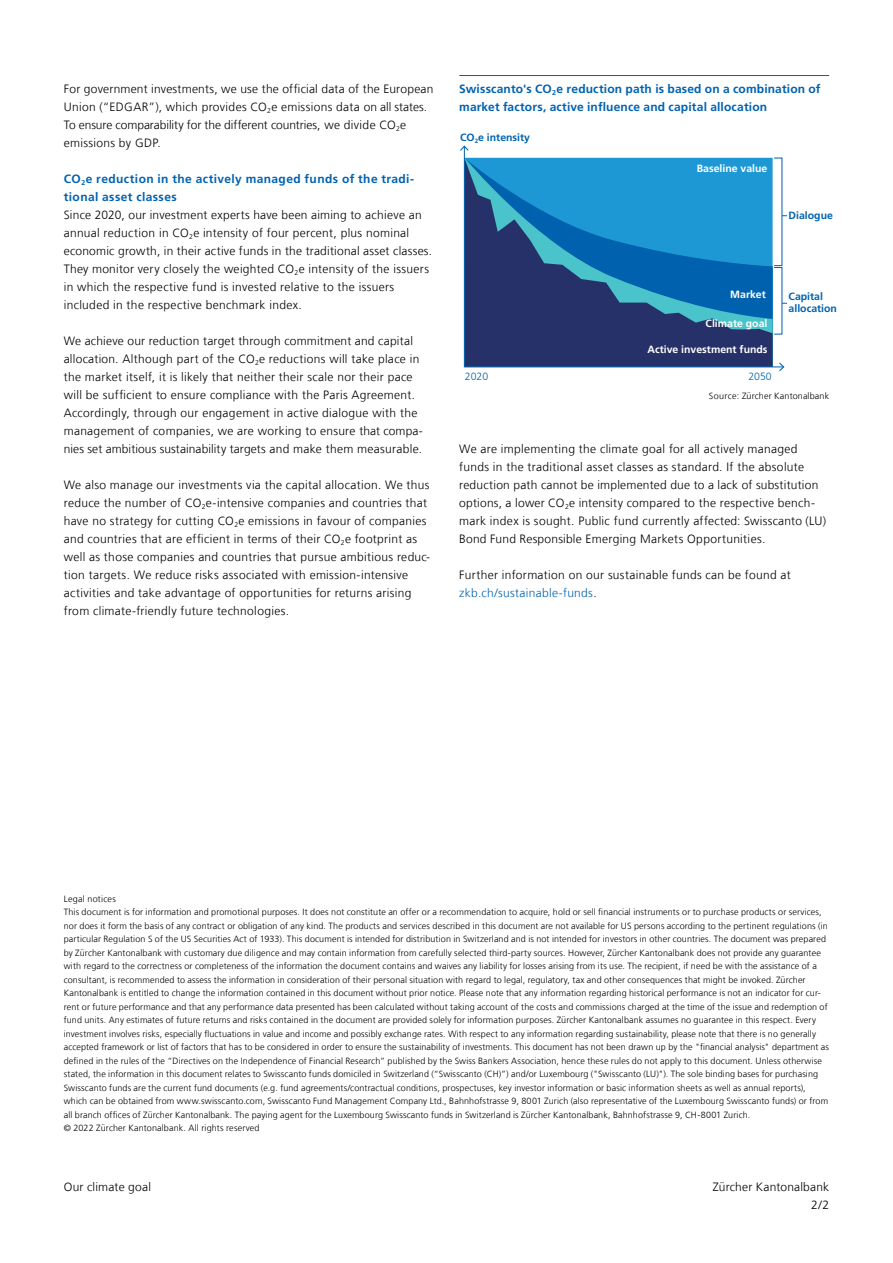
<style>
.page{position:relative;width:893px;height:1263px;background:#fff}
.page>*{position:absolute;margin:0;border:0;box-sizing:border-box;transform-origin:0 0}
.t1{font:300 12px/18px "Frutiger For ZKB";letter-spacing:.025em;color:#000}
.t2{font:700 12px/18px "Frutiger For ZKB";letter-spacing:.015em;color:#0062af}
.t3{font:700 12px/18px "Frutiger For ZKB";letter-spacing:.035em;color:#0062af}
.t4{font:700 10.5px "Frutiger For ZKB";color:#fff}
.t5{font:700 10.5px/12px "Frutiger For ZKB";color:#0062af}
.t6{font:300 10.5px "Frutiger For ZKB";color:#0062af}
.t7{font:300 9px/13.5px "Frutiger For ZKB";letter-spacing:.015em;color:#000}
.s1{color:#0062af}
</style>
<div class="page">
<hr style="left:459px;top:75px;width:370px;height:1px;background:#0062af">
<svg style="left:465px;top:158px;width:308px;height:209px;background:#2068a1"></svg>
<hr style="left:464px;top:367px;width:319px;height:1px;background:#0062af">
<svg style="left:779px;top:363px;width:5px;height:8px"></svg>
<hr style="left:464px;top:147px;width:1px;height:220px;background:#0062af">
<svg style="left:460px;top:145px;width:9px;height:6px"></svg>
<h1 class="t1" style="left:64px;top:80px;width:371px">For government investments, we use the official data of the European Union (“EDGAR”), which provides CO<sub>2</sub>e emissions data on all states.<br>To ensure comparability for the different countries, we divide CO<sub>2</sub>e emissions by GDP.</h1>
<h1 class="t3" style="left:64px;top:170px;width:352px">CO<sub>2</sub>e reduction in the actively managed funds of the tradi&shy;tional asset classes</h1>
<p class="t1" style="left:64px;top:206px;width:370px">Since 2020, our investment experts have been aiming to achieve an annual reduction in CO<sub>2</sub>e intensity of four percent, plus nominal economic growth, in their active funds in the traditional asset classes.<br>They monitor very closely the weighted CO<sub>2</sub>e intensity of the issuers in which the respective fund is invested relative to the issuers included in the respective benchmark index.</p>
<p class="t1" style="left:64px;top:332px;width:360px">We achieve our reduction target through commitment and capital allocation. Although part of the CO<sub>2</sub>e reductions will take place in the market itself, it is likely that neither their scale nor their pace will be sufficient to ensure compliance with the Paris Agreement.<br>Accordingly, through our engagement in active dialogue with the management of companies, we are working to ensure that compa&shy;nies set ambitious sustainability targets and make them measurable.</p>
<p class="t1" style="left:64px;top:476px;width:368px">We also manage our investments via the capital allocation. We thus reduce the number of CO<sub>2</sub>e-intensive companies and countries that have no strategy for cutting CO<sub>2</sub>e emissions in favour of companies and countries that are efficient in terms of their CO<sub>2</sub>e footprint as well as those companies and countries that pursue ambitious reduc&shy;tion targets. We reduce risks associated with emission-intensive activities and take advantage of opportunities for returns arising from climate-friendly future technologies.</p>
<h1 class="t2" style="left:459px;top:80px;width:363px">Swisscanto's CO<sub>2</sub>e reduction path is based on a combination of market factors, active influence and capital allocation</h1>
<p class="t5" style="left:460px;top:131px;width:71px">CO<sub>2</sub>e intensity</p>
<p class="t4" style="left:697px;top:162px;width:72px">Baseline value</p>
<p class="t5" style="left:789px;top:210px;width:46px">Dialogue</p>
<p class="t4" style="left:730px;top:289px;width:37px">Market</p>
<p class="t4" style="left:706px;top:317px;width:63px">Climate goal</p>
<p class="t4" style="left:647px;top:343px;width:122px">Active investment funds</p>
<p class="t6" style="left:465px;top:371px;width:25px">2020</p>
<p class="t6" style="left:748px;top:371px;width:25px">2050</p>
<p class="t5" style="left:789px;top:290px;width:50px">Capital allocation</p>
<p class="t7" style="left:709px;top:389px;width:122px">Source: Zürcher Kantonalbank</p>
<p class="t1" style="left:459px;top:440px;width:368px">We are implementing the climate goal for all actively managed funds in the traditional asset classes as standard. If the absolute reduction path cannot be implemented due to a lack of substitution options, a lower CO<sub>2</sub>e intensity compared to the respective bench&shy;mark index is sought. Public fund currently affected: Swisscanto (LU)<br>Bond Fund Responsible Emerging Markets Opportunities.</p>
<h1 class="t1" style="left:459px;top:566px;width:333px">Further information on our sustainable funds can be found at <span class="s1">zkb.ch/sustainable-funds</span>.</h1>
<p class="t7" style="left:64px;top:892px;width:767px">Legal notices<br>This document is for information and promotional purposes. It does not constitute an offer or a recommendation to acquire, hold or sell financial instruments or to purchase products or services, nor does it form the basis of any contract or obligation of any kind. The products and services described in this document are not available for US persons according to the pertinent regulations (in particular Regulation S of the US Securities Act of 1933). This document is intended for distribution in Switzerland and is not intended for investors in other countries. The document was prepared by Zürcher Kantonalbank with customary due diligence and may contain information from carefully selected third-party sources. However, Zürcher Kantonalbank does not provide any guarantee with regard to the correctness or completeness of the information the document contains and waives any liability for losses arising from its use. The recipient, if need be with the assistance of a consultant, is recommended to assess the information in consideration of their personal situation with regard to legal, regulatory, tax and other consequences that might be invoked. Zürcher Kantonalbank is entitled to change the information contained in this document without prior notice. Please note that any information regarding historical performance is not an indicator for cur&shy;rent or future performance and that any performance data presented has been calculated without taking account of the costs and commissions charged at the time of the issue and redemption of fund units. Any estimates of future returns and risks contained in the document are provided solely for information purposes. Zürcher Kantonalbank assumes no guarantee in this respect. Every investment involves risks, especially fluctuations in value and income and possibly exchange rates. With respect to any information regarding sustainability, please note that there is no generally accepted framework or list of factors that has to be considered in order to ensure the sustainability of investments. This document has not been drawn up by the "financial analysis" department as defined in the rules of the “Directives on the Independence of Financial Research” published by the Swiss Bankers Association, hence these rules do not apply to this document. Unless otherwise stated, the information in this document relates to Swisscanto funds domiciled in Switzerland (“Swisscanto (CH)”) and/or Luxembourg ("Swisscanto (LU)"). The sole binding bases for purchasing Swisscanto funds are the current fund documents (e.g. fund agreements/contractual conditions, prospectuses, key investor information or basic information sheets as well as annual reports), which can be obtained from www.swisscanto.com, Swisscanto Fund Management Company Ltd., Bahnhofstrasse 9, 8001 Zurich (also representative of the Luxembourg Swisscanto funds) or from all branch offices of Zürcher Kantonalbank. The paying agent for the Luxembourg Swisscanto funds in Switzerland is Zürcher Kantonalbank, Bahnhofstrasse 9, CH-8001 Zurich.<br>© 2022 Zürcher Kantonalbank. All rights reserved</p>
<h1 class="t1" style="left:64px;top:1178px;width:89px">Our climate goal</h1>
<h1 class="t1" style="left:713px;top:1178px;width:118px;text-align:right">Zürcher Kantonalbank<br>2/2</h1>
</div>
